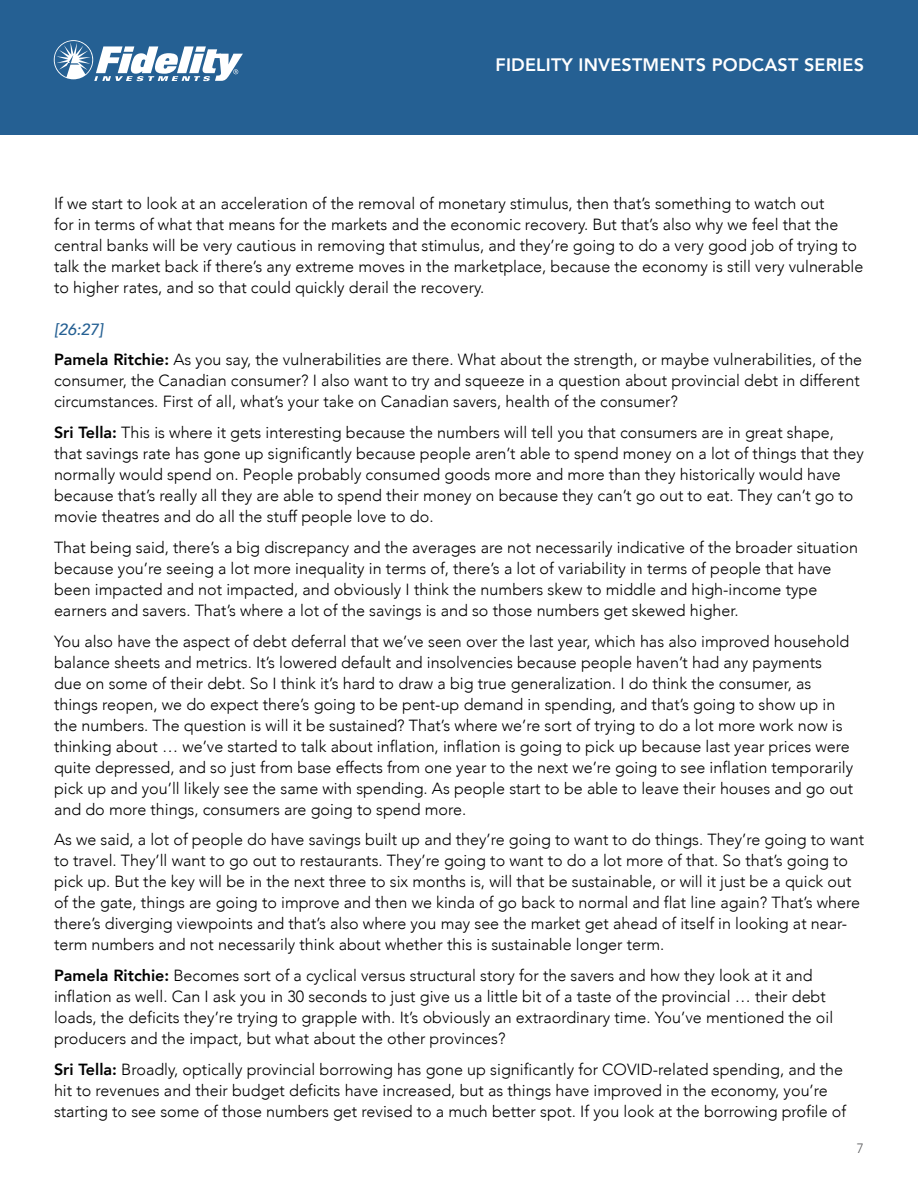
<style>
.page{position:relative;width:918px;height:1188px;background:#fff}
.page>*{position:absolute;margin:0;border:0;box-sizing:border-box;transform-origin:0 0}
.t1{font:800 18px "Avenir";letter-spacing:.01em;color:#fff}
.t2{font:300 16.2px/21px "Avenir";color:#000}
.t3{font:300 13.5px "Avenir";color:#58595b}
.s1{font-weight:500;font-style:italic;color:#256093}
.s2{font-weight:800}
</style>
<div class="page">
<div style="left:0;top:0;width:918px;height:135px;background:#256093"></div>
<svg style="left:54px;top:40px;width:189px;height:41px"></svg>
<p class="t1" style="left:496px;top:50px;width:370px">FIDELITY INVESTMENTS PODCAST SERIES</p>
<p class="t2" style="left:54px;top:193px;width:811px">If we start to look at an acceleration of the removal of monetary stimulus, then that’s something to watch out<br>for in terms of what that means for the markets and the economic recovery. But that’s also why we feel that the central banks will be very cautious in removing that stimulus, and they’re going to do a very good job of trying to talk the market back if there’s any extreme moves in the marketplace, because the economy is still very vulnerable to higher rates, and so that could quickly derail the recovery.</p>
<p class="t2" style="left:54px;top:314px;width:810px;line-height:30.8px"><span class="s1">[26:27]<br></span><span class="s2">Pamela Ritchie:</span> As you say, the vulnerabilities are there. What about the strength, or maybe vulnerabilities, of the</p>
<p class="t2" style="left:54px;top:370px;width:807px">consumer, the Canadian consumer? I also want to try and squeeze in a question about provincial debt in different circumstances. First of all, what’s your take on Canadian savers, health of the consumer?</p>
<p class="t2" style="left:54px;top:422px;width:811px"><span class="s2">Sri Tella:</span> This is where it gets interesting because the numbers will tell you that consumers are in great shape, that savings rate has gone up significantly because people aren’t able to spend money on a lot of things that they normally would spend on. People probably consumed goods more and more than they historically would have because that’s really all they are able to spend their money on because they can’t go out to eat. They can’t go to movie theatres and do all the stuff people love to do.</p>
<p class="t2" style="left:54px;top:537px;width:806px">That being said, there’s a big discrepancy and the averages are not necessarily indicative of the broader situation because you’re seeing a lot more inequality in terms of, there’s a lot of variability in terms of people that have been impacted and not impacted, and obviously I think the numbers skew to middle and high-income type earners and savers. That’s where a lot of the savings is and so those numbers get skewed higher.</p>
<p class="t2" style="left:54px;top:631px;width:801px">You also have the aspect of debt deferral that we’ve seen over the last year, which has also improved household balance sheets and metrics. It’s lowered default and insolvencies because people haven’t had any payments due on some of their debt. So I think it’s hard to draw a big true generalization. I do think the consumer, as things reopen, we do expect there’s going to be pent-up demand in spending, and that’s going to show up in the numbers. The question is will it be sustained? That’s where we’re sort of trying to do a lot more work now is thinking about … we’ve started to talk about inflation, inflation is going to pick up because last year prices were quite depressed, and so just from base effects from one year to the next we’re going to see inflation temporarily pick up and you’ll likely see the same with spending. As people start to be able to leave their houses and go out and do more things, consumers are going to spend more.</p>
<p class="t2" style="left:54px;top:829px;width:812px">As we said, a lot of people do have savings built up and they’re going to want to do things. They’re going to want to travel. They’ll want to go out to restaurants. They’re going to want to do a lot more of that. So that’s going to pick up. But the key will be in the next three to six months is, will that be sustainable, or will it just be a quick out of the gate, things are going to improve and then we kinda of go back to normal and flat line again? That’s where there’s diverging viewpoints and that’s also where you may see the market get ahead of itself in looking at near&shy;term numbers and not necessarily think about whether this is sustainable longer term.</p>
<p class="t2" style="left:54px;top:965px;width:781px"><span class="s2">Pamela Ritchie:</span> Becomes sort of a cyclical versus structural story for the savers and how they look at it and inflation as well. Can I ask you in 30 seconds to just give us a little bit of a taste of the provincial … their debt loads, the deficits they’re trying to grapple with. It’s obviously an extraordinary time. You’ve mentioned the oil producers and the impact, but what about the other provinces?</p>
<p class="t2" style="left:54px;top:1059px;width:794px"><span class="s2">Sri Tella:</span> Broadly, optically provincial borrowing has gone up significantly for COVID-related spending, and the hit to revenues and their budget deficits have increased, but as things have improved in the economy, you’re starting to see some of those numbers get revised to a much better spot. If you look at the borrowing profile of</p>
<p class="t3" style="left:857px;top:1140px;width:9px">7</p>
</div>
